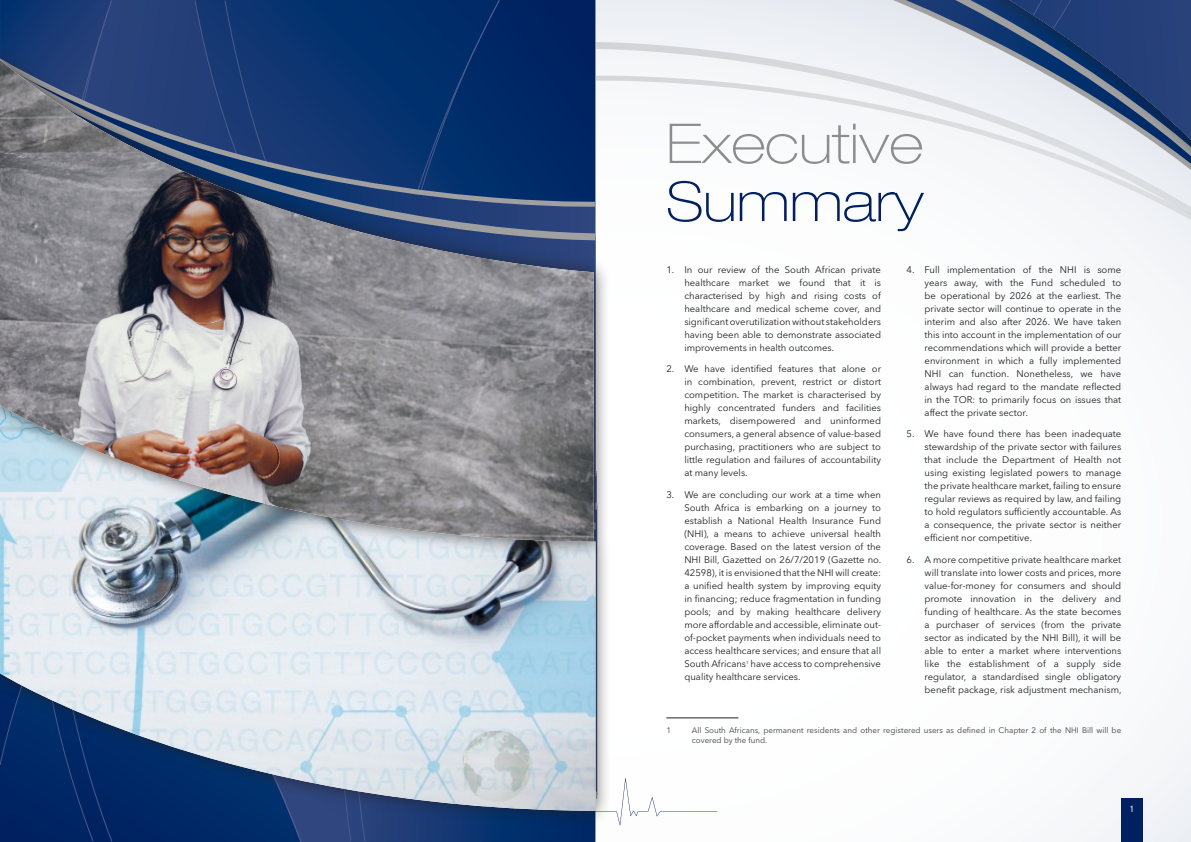
<style>
.page{position:relative;width:1191px;height:842px;background:#fff}
.page>*{position:absolute;margin:0;border:0;box-sizing:border-box;transform-origin:0 0}
.t1{font:100 expanded 55px/58px "Helvetica Neue LT Std";color:#8c8d8f}
.t2{font:9.5px/13px "Avenir Next LT Pro";color:#231f20;text-align:justify}
.t3{font:condensed 9px "Helvetica Neue LT Std";color:#fff}
.Footnotes{font:8px/9.6px "Avenir Next LT Pro";color:#3e3e3f}
.s1{color:#00205f}
</style>
<div class="page">
<img style="left:595px;top:0;width:596px;height:842px">
<div style="left:1121px;top:798px;width:21px;height:44px;background:#00205f"></div>
<svg style="left:611px;top:778px;width:106px;height:47px"></svg>
<div style="left:112px;top:0;width:83px;height:45px;background:#274179"></div>
<svg style="left:0;top:0;width:33px;height:45px"></svg>
<svg style="left:51px;top:0;width:61px;height:45px;background:#1e3c76"></svg>
<svg style="left:1px;top:827px;width:300px;height:15px;background:#012664"></svg>
<svg style="left:225px;top:0;width:370px;height:45px;background:#042c69"></svg>
<svg style="left:354px;top:0;width:145px;height:841px;background:#06306d"></svg>
<div style="left:0;top:314px;width:611px;height:513px;background:#231f20;opacity:.75"></div>
<img style="left:0;top:557px;width:595px;height:254px">
<div style="left:0;top:45px;width:609px;height:512px;background:#231f20;opacity:.75"></div>
<svg style="left:0;top:58px;width:594px;height:95px;background:#0e346f"></svg>
<img style="left:0;top:153px;width:594px;height:388px">
<img style="left:0;top:60px;width:144px;height:93px">
<svg style="left:755px;top:0;width:114px;height:269px"></svg>
<svg style="left:869px;top:0;width:59px;height:270px"></svg>
<div style="left:928px;top:0;width:263px;height:272px;background:#231f20;opacity:.75"></div>
<svg style="left:941px;top:0;width:250px;height:259px;fill:#f6f7fa"></svg>
<svg style="left:963px;top:0;width:228px;height:41px;background:#2a4579"></svg>
<svg style="left:595px;top:219px;width:596px;height:5px"></svg>
<svg style="left:594px;top:41px;width:597px;height:178px"></svg>
<hr style="left:666px;top:717px;width:72px;height:1px;background:#231f20">
<p class="t1" style="left:666px;top:114px;width:258px">Executive<br><span class="s1">Summary</span></p>
<p class="t2" style="left:684px;top:263px;width:198px;text-indent:-18px">1. In our review of the South African private healthcare market we found that it is characterised by high and rising costs of healthcare and medical scheme cover, and significant overutilization without stakeholders having been able to demonstrate associated improvements in health outcomes.</p>
<p class="t2" style="left:684px;top:362px;width:198px;text-indent:-18px">2. We have identified features that alone or in combination, prevent, restrict or distort competition. The market is characterised by highly concentrated funders and facilities markets, disempowered and uninformed consumers, a general absence of value-based purchasing, practitioners who are subject to little regulation and failures of accountability at many levels.</p>
<p class="t2" style="left:684px;top:488px;width:198px;text-indent:-18px">3. We are concluding our work at a time when South Africa is embarking on a journey to establish a National Health Insurance Fund (NHI), a means to achieve universal health coverage. Based on the latest version of the NHI Bill, Gazetted on 26/7/2019 (Gazette no.<br>42598), it is envisioned that the NHI will create: a unified health system by improving equity in financing; reduce fragmentation in funding pools; and by making healthcare delivery more affordable and accessible, eliminate out&shy;of-pocket payments when individuals need to access healthcare services; and ensure that all South Africans<sup>1</sup> have access to comprehensive quality healthcare services.</p>
<p class="t2" style="left:924px;top:263px;width:198px;text-indent:-18px">4. Full implementation of the NHI is some years away, with the Fund scheduled to be operational by 2026 at the earliest. The private sector will continue to operate in the interim and also after 2026. We have taken this into account in the implementation of our recommendations which will provide a better environment in which a fully implemented NHI can function. Nonetheless, we have always had regard to the mandate reflected in the TOR: to primarily focus on issues that affect the private sector.</p>
<p class="t2" style="left:924px;top:427px;width:198px;text-indent:-18px">5. We have found there has been inadequate stewardship of the private sector with failures that include the Department of Health not using existing legislated powers to manage the private healthcare market, failing to ensure regular reviews as required by law, and failing to hold regulators sufficiently accountable. As a consequence, the private sector is neither efficient nor competitive.</p>
<p class="t2" style="left:924px;top:553px;width:198px;text-indent:-18px">6. A more competitive private healthcare market will translate into lower costs and prices, more value-for-money for consumers and should promote innovation in the delivery and funding of healthcare. As the state becomes a purchaser of services (from the private sector as indicated by the NHI Bill), it will be able to enter a market where interventions like the establishment of a supply side regulator, a standardised single obligatory benefit package, risk adjustment mechanism,</p>
<p class="Footnotes" style="left:666px;top:725px;width:6px">1</p>
<p class="Footnotes" style="left:692px;top:725px;width:431px">All South Africans, permanent residents and other registered users as defined in Chapter 2 of the NHI Bill will be covered by the fund.</p>
<p class="t3" style="left:1129px;top:803px;width:6px">1</p>
</div>
